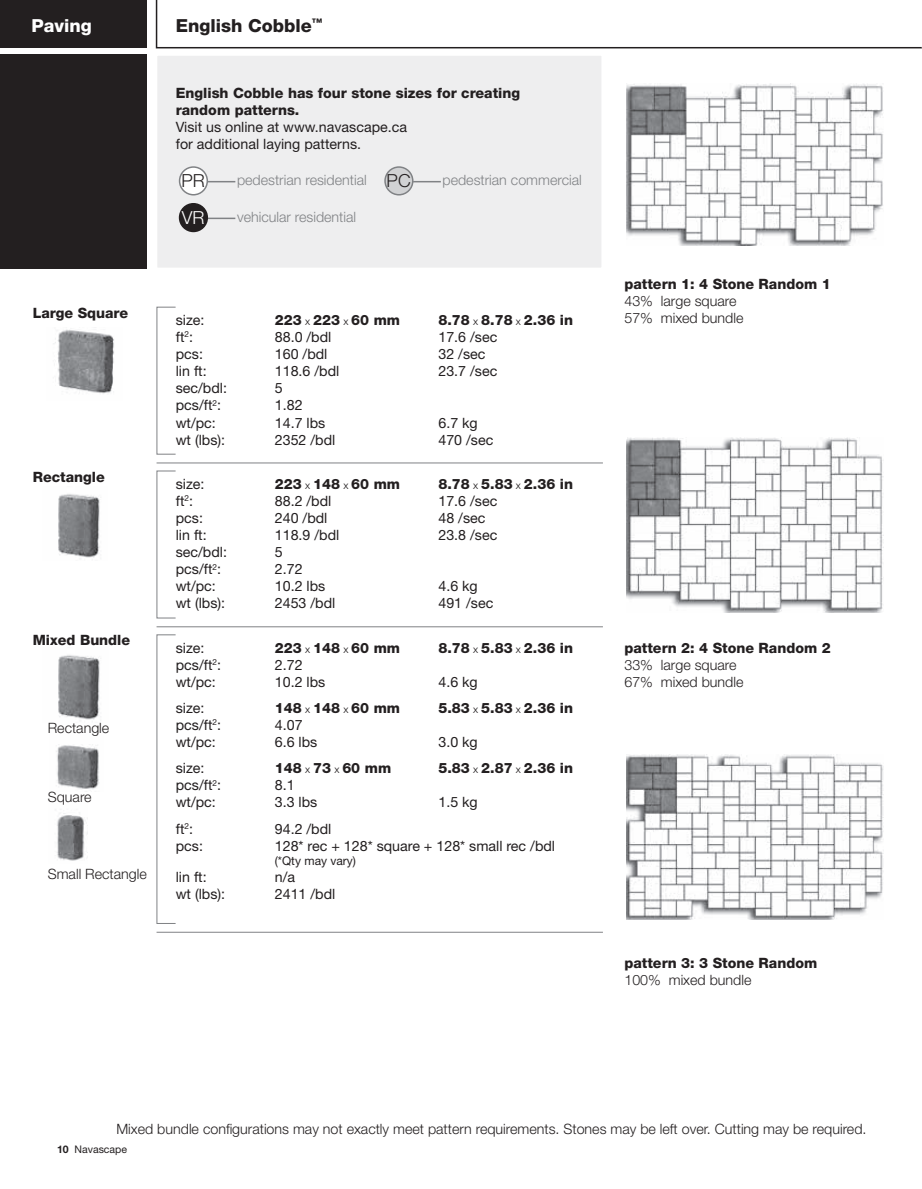
<style>
.page{position:relative;width:922px;height:1189px;background:#fff}
.page>*{position:absolute;margin:0;border:0;box-sizing:border-box;transform-origin:0 0}
.t1{font:800 18px "Helvetica Neue";color:#231f20}
.t2{font:800 18px "Helvetica Neue";color:#fff}
.t3{font:300 18px "Helvetica Neue";color:#231f20}
.t4{font:300 18px "Helvetica Neue";color:#fff}
.t5{font:14.25px/17.1px "Helvetica Neue";color:#231f20}
.t6{font:800 14.25px/17.1px "Helvetica Neue";color:#231f20}
.t7{font:300 14.25px/17.1px "Helvetica Neue";color:#231f20}
.t8{font:300 14.25px "Helvetica Neue";color:#808285}
.t9{font:12px "Helvetica Neue";color:#231f20}
.t10{font:10.5px "Helvetica Neue";color:#231f20}
.s1{font-weight:300;font-size:10.5px}
.s2{font-weight:700}
</style>
<div class="page">
<div style="left:156px;top:55px;width:446px;height:213px;background:#eeeeef"></div>
<div style="left:156px;top:54px;width:447px;height:215px;border:2px solid #fff"></div>
<div style="left:0;top:54px;width:147px;height:215px;background:#231f20"></div>
<div style="left:0;top:0;width:147px;height:48px;background:#231f20"></div>
<svg style="left:156px;top:306px;width:447px;height:158px"></svg>
<svg style="left:208px;top:181px;width:27px;height:1px"></svg>
<div style="left:179px;top:167px;width:28px;height:28px;background:#fff;border-radius:50%"></div>
<div style="left:179px;top:166px;width:29px;height:29px;border:2px solid #808285;border-radius:50%"></div>
<svg style="left:208px;top:218px;width:27px;height:1px"></svg>
<div style="left:179px;top:204px;width:28px;height:27px;background:#231f20;border-radius:50%"></div>
<div style="left:179px;top:203px;width:29px;height:29px;border:2px solid #231f20;border-radius:50%"></div>
<svg style="left:156px;top:470px;width:447px;height:157px"></svg>
<svg style="left:413px;top:181px;width:28px;height:1px"></svg>
<div style="left:385px;top:167px;width:28px;height:28px;background:#d1d2d4;border-radius:50%"></div>
<div style="left:384px;top:166px;width:29px;height:29px;border:2px solid #808285;border-radius:50%"></div>
<img style="left:626px;top:83px;width:257px;height:162px">
<img style="left:626px;top:755px;width:257px;height:164px">
<img style="left:626px;top:437px;width:257px;height:175px">
<svg style="left:156px;top:634px;width:447px;height:299px"></svg>
<img style="left:57px;top:813px;width:28px;height:48px">
<img style="left:56px;top:744px;width:43px;height:45px">
<img style="left:58px;top:494px;width:42px;height:65px">
<img style="left:53px;top:329px;width:61px;height:65px">
<img style="left:58px;top:655px;width:42px;height:66px">
<svg style="left:155px;top:0;width:767px;height:49px"></svg>
<p class="t2" style="left:31px;top:19px;width:62px">Paving</p>
<p class="t1" style="left:176px;top:19px;width:148px">English Cobble<sup>™</sup></p>
<p class="t6" style="left:176px;top:86px;width:346px">English Cobble has four stone sizes for creating random patterns.</p>
<p class="t5" style="left:176px;top:120px;width:233px">Visit us online at www.navascape.ca for additional laying patterns.</p>
<p class="t3" style="left:181px;top:174px;width:25px">PR</p>
<p class="t8" style="left:237px;top:175px;width:131px">pedestrian residential</p>
<p class="t4" style="left:182px;top:211px;width:24px">VR</p>
<p class="t8" style="left:237px;top:212px;width:121px">vehicular residential</p>
<p class="t3" style="left:386px;top:174px;width:26px">PC</p>
<p class="t8" style="left:442px;top:175px;width:141px">pedestrian commercial</p>
<p class="t6" style="left:33px;top:305px;width:97px">Large Square</p>
<p class="t6" style="left:33px;top:469px;width:74px">Rectangle</p>
<p class="t6" style="left:33px;top:633px;width:99px">Mixed Bundle</p>
<p class="t7" style="left:48px;top:721px;width:63px">Rectangle</p>
<p class="t7" style="left:48px;top:790px;width:45px">Square</p>
<p class="t7" style="left:48px;top:866px;width:100px">Small Rectangle</p>
<p class="t5" style="left:176px;top:313px;width:30px">size:</p>
<p class="t6" style="left:275px;top:313px;width:127px">223 <span class="s1">x</span> 223 <span class="s1">x</span> 60 mm</p>
<p class="t6" style="left:438px;top:313px;width:136px">8.78 <span class="s1">x</span> 8.78 <span class="s1">x</span> 2.36 in</p>
<p class="t5" style="left:176px;top:330px;width:19px">ft<sup>2</sup>:</p>
<p class="t5" style="left:275px;top:330px;width:58px">88.0 /bdl</p>
<p class="t5" style="left:438px;top:330px;width:60px">17.6 /sec</p>
<p class="t5" style="left:176px;top:347px;width:29px">pcs:</p>
<p class="t5" style="left:275px;top:347px;width:54px">160 /bdl</p>
<p class="t5" style="left:438px;top:347px;width:48px">32 /sec</p>
<p class="t5" style="left:176px;top:364px;width:32px">lin ft:</p>
<p class="t5" style="left:275px;top:364px;width:66px">118.6 /bdl</p>
<p class="t5" style="left:438px;top:364px;width:60px">23.7 /sec</p>
<p class="t5" style="left:176px;top:381px;width:53px">sec/bdl:</p>
<p class="t5" style="left:275px;top:381px;width:9px">5</p>
<p class="t5" style="left:176px;top:398px;width:47px">pcs/ft<sup>2</sup>:</p>
<p class="t5" style="left:275px;top:398px;width:29px">1.82</p>
<p class="t5" style="left:176px;top:415px;width:42px">wt/pc:</p>
<p class="t5" style="left:275px;top:415px;width:52px">14.7 lbs</p>
<p class="t5" style="left:438px;top:415px;width:41px">6.7 kg</p>
<p class="t5" style="left:176px;top:432px;width:51px">wt (lbs):</p>
<p class="t5" style="left:275px;top:432px;width:62px">2352 /bdl</p>
<p class="t5" style="left:438px;top:432px;width:56px">470 /sec</p>
<p class="t5" style="left:176px;top:476px;width:30px">size:</p>
<p class="t6" style="left:275px;top:476px;width:127px">223 <span class="s1">x</span> 148 <span class="s1">x</span> 60 mm</p>
<p class="t6" style="left:438px;top:476px;width:136px">8.78 <span class="s1">x</span> 5.83 <span class="s1">x</span> 2.36 in</p>
<p class="t5" style="left:176px;top:493px;width:19px">ft<sup>2</sup>:</p>
<p class="t5" style="left:275px;top:493px;width:58px">88.2 /bdl</p>
<p class="t5" style="left:438px;top:493px;width:60px">17.6 /sec</p>
<p class="t5" style="left:176px;top:511px;width:29px">pcs:</p>
<p class="t5" style="left:275px;top:511px;width:54px">240 /bdl</p>
<p class="t5" style="left:438px;top:511px;width:48px">48 /sec</p>
<p class="t5" style="left:176px;top:528px;width:32px">lin ft:</p>
<p class="t5" style="left:275px;top:528px;width:66px">118.9 /bdl</p>
<p class="t5" style="left:438px;top:528px;width:60px">23.8 /sec</p>
<p class="t5" style="left:176px;top:545px;width:53px">sec/bdl:</p>
<p class="t5" style="left:275px;top:545px;width:9px">5</p>
<p class="t5" style="left:176px;top:562px;width:47px">pcs/ft<sup>2</sup>:</p>
<p class="t5" style="left:275px;top:562px;width:29px">2.72</p>
<p class="t5" style="left:176px;top:579px;width:42px">wt/pc:</p>
<p class="t5" style="left:275px;top:579px;width:52px">10.2 lbs</p>
<p class="t5" style="left:438px;top:579px;width:41px">4.6 kg</p>
<p class="t5" style="left:176px;top:596px;width:51px">wt (lbs):</p>
<p class="t5" style="left:275px;top:596px;width:62px">2453 /bdl</p>
<p class="t5" style="left:438px;top:596px;width:56px">491 /sec</p>
<p class="t5" style="left:176px;top:640px;width:30px">size:</p>
<p class="t6" style="left:275px;top:640px;width:127px">223 <span class="s1">x</span> 148 <span class="s1">x</span> 60 mm</p>
<p class="t6" style="left:438px;top:640px;width:136px">8.78 <span class="s1">x</span> 5.83 <span class="s1">x</span> 2.36 in</p>
<p class="t5" style="left:176px;top:657px;width:47px">pcs/ft<sup>2</sup>:</p>
<p class="t5" style="left:275px;top:657px;width:29px">2.72</p>
<p class="t5" style="left:176px;top:674px;width:42px">wt/pc:</p>
<p class="t5" style="left:275px;top:674px;width:52px">10.2 lbs</p>
<p class="t5" style="left:438px;top:674px;width:41px">4.6 kg</p>
<p class="t5" style="left:176px;top:700px;width:30px">size:</p>
<p class="t6" style="left:275px;top:700px;width:127px">148 <span class="s1">x</span> 148 <span class="s1">x</span> 60 mm</p>
<p class="t6" style="left:438px;top:700px;width:136px">5.83 <span class="s1">x</span> 5.83 <span class="s1">x</span> 2.36 in</p>
<p class="t5" style="left:176px;top:718px;width:47px">pcs/ft<sup>2</sup>:</p>
<p class="t5" style="left:275px;top:718px;width:29px">4.07</p>
<p class="t5" style="left:176px;top:735px;width:42px">wt/pc:</p>
<p class="t5" style="left:275px;top:735px;width:44px">6.6 lbs</p>
<p class="t5" style="left:438px;top:735px;width:41px">3.0 kg</p>
<p class="t5" style="left:176px;top:761px;width:30px">size:</p>
<p class="t6" style="left:275px;top:761px;width:118px">148 <span class="s1">x</span> 73 <span class="s1">x</span> 60 mm</p>
<p class="t6" style="left:438px;top:761px;width:136px">5.83 <span class="s1">x</span> 2.87 <span class="s1">x</span> 2.36 in</p>
<p class="t5" style="left:176px;top:778px;width:47px">pcs/ft<sup>2</sup>:</p>
<p class="t5" style="left:275px;top:778px;width:21px">8.1</p>
<p class="t5" style="left:176px;top:795px;width:42px">wt/pc:</p>
<p class="t5" style="left:275px;top:795px;width:44px">3.3 lbs</p>
<p class="t5" style="left:438px;top:795px;width:41px">1.5 kg</p>
<p class="t5" style="left:176px;top:821px;width:19px">ft<sup>2</sup>:</p>
<p class="t5" style="left:275px;top:821px;width:58px">94.2 /bdl</p>
<p class="t5" style="left:176px;top:838px;width:29px">pcs:</p>
<p class="t5" style="left:275px;top:838px;width:282px">128* rec + 128* square + 128* small rec /bdl</p>
<p class="t9" style="left:275px;top:856px;width:83px">(*Qty may vary)</p>
<p class="t5" style="left:176px;top:870px;width:32px">lin ft:</p>
<p class="t5" style="left:275px;top:870px;width:22px">n/a</p>
<p class="t5" style="left:176px;top:887px;width:51px">wt (lbs):</p>
<p class="t5" style="left:275px;top:887px;width:62px">2411 /bdl</p>
<p class="t6" style="left:624px;top:277px;width:208px">pattern 1: 4 Stone Random 1</p>
<p class="t7" style="left:624px;top:294px;width:121px">43% large square<br>57% mixed bundle</p>
<p class="t6" style="left:624px;top:641px;width:208px">pattern 2: 4 Stone Random 2</p>
<p class="t7" style="left:624px;top:658px;width:121px">33% large square<br>67% mixed bundle</p>
<p class="t6" style="left:624px;top:956px;width:194px">pattern 3: 3 Stone Random</p>
<p class="t7" style="left:624px;top:973px;width:128px">100% mixed bundle</p>
<p class="t7" style="left:116px;top:1122px;width:751px">Mixed bundle configurations may not exactly meet pattern requirements. Stones may be left over. Cutting may be required.</p>
<p class="t10" style="left:57px;top:1145px;width:72px"><span class="s2">10</span> Navascape</p>
</div>
